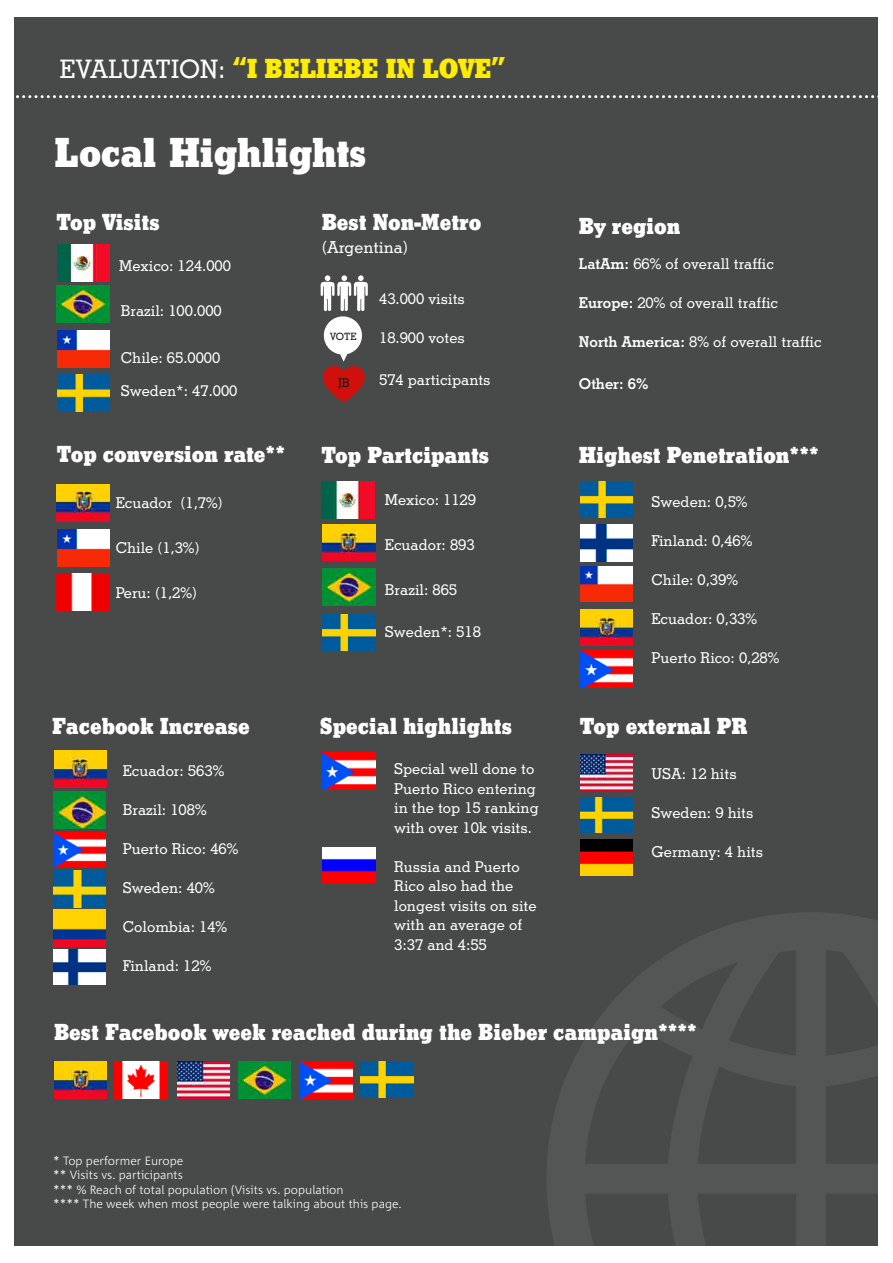
<style>
.page{position:relative;width:893px;height:1263px;background:#fff}
.page>*{position:absolute;margin:0;border:0;box-sizing:border-box;transform-origin:0 0}
.t1{font:800 40.5px "Stymie BT";color:#fff}
.t2{font:900 28.5px "Stymie T";color:#ffec00}
.t3{font:900 24px "Stymie T";color:#fff}
.t4{font:500 16.5px "Stymie BT";color:#fff}
.t5{font:500 15px/19.5px "Stymie BT";color:#fff}
.t6{font:700 15px "Stymie BT";color:#fff}
.t7{font:500 12.15px "Stymie BT";color:#15130b}
.t8{font:300 12px/14.4px "Corpid OT";color:#fff}
.t9{font:500 10.05px "Stymie BT";color:#15130b}
.s1{font-family:"Stymie BT";font-weight:500;font-size:25.5px;color:#fff}
.s2{font-weight:700}
</style>
<div class="page">
<div style="left:15px;top:17px;width:863px;height:1229px;background:#484a4a"></div>
<svg style="left:547px;top:913px;width:331px;height:333px"></svg>
<img style="left:57px;top:286px;width:52px;height:36px">
<img style="left:57px;top:245px;width:53px;height:36px">
<img style="left:57px;top:330px;width:53px;height:37px">
<img style="left:57px;top:529px;width:53px;height:37px">
<img style="left:57px;top:484px;width:52px;height:37px">
<img style="left:323px;top:614px;width:52px;height:36px">
<img style="left:322px;top:481px;width:52px;height:37px">
<img style="left:323px;top:568px;width:52px;height:37px">
<svg style="left:14px;top:95px;width:864px;height:3px"></svg>
<img style="left:57px;top:375px;width:53px;height:36px">
<svg style="left:321px;top:275px;width:47px;height:128px"></svg>
<img style="left:57px;top:574px;width:52px;height:36px">
<img style="left:323px;top:524px;width:52px;height:37px">
<img style="left:580px;top:609px;width:52px;height:37px">
<img style="left:580px;top:481px;width:52px;height:37px">
<img style="left:580px;top:566px;width:52px;height:35px">
<img style="left:580px;top:525px;width:52px;height:36px">
<img style="left:580px;top:651px;width:52px;height:37px">
<img style="left:53px;top:792px;width:53px;height:37px">
<img style="left:53px;top:833px;width:53px;height:35px">
<img style="left:53px;top:870px;width:53px;height:37px">
<img style="left:323px;top:848px;width:52px;height:35px">
<img style="left:323px;top:753px;width:52px;height:37px">
<img style="left:580px;top:755px;width:52px;height:37px">
<img style="left:580px;top:798px;width:52px;height:34px">
<img style="left:580px;top:839px;width:52px;height:37px">
<img style="left:54px;top:1062px;width:52px;height:36px">
<img style="left:115px;top:1062px;width:52px;height:36px">
<img style="left:177px;top:1062px;width:53px;height:36px">
<img style="left:238px;top:1062px;width:53px;height:36px">
<img style="left:300px;top:1062px;width:53px;height:36px">
<img style="left:361px;top:1062px;width:52px;height:36px">
<img style="left:53px;top:910px;width:53px;height:37px">
<img style="left:53px;top:949px;width:53px;height:35px">
<img style="left:54px;top:751px;width:52px;height:37px">
<h2 class="t2" style="left:60px;top:52px;width:447px"><span class="s1">Evaluation:</span> “I BELIEBE IN LOVE”</h2>
<h1 class="t1" style="left:54px;top:128px;width:314px">Local Highlights</h1>
<h3 class="t3" style="left:57px;top:208px;width:104px">Top Visits</h3>
<p class="t5" style="left:119px;top:255px;width:113px">Mexico: 124.000</p>
<p class="t5" style="left:121px;top:301px;width:103px">Brazil: 100.000</p>
<p class="t5" style="left:121px;top:348px;width:101px">Chile: 65.0000</p>
<p class="t5" style="left:121px;top:381px;width:118px">Sweden*: 47.000</p>
<h3 class="t3" style="left:322px;top:208px;width:161px">Best Non-Metro</h3>
<p class="t4" style="left:322px;top:237px;width:88px">(Argentina)</p>
<h3 class="t3" style="left:579px;top:212px;width:103px">By region</h3>
<p class="t5" style="left:579px;top:253px;width:196px"><span class="s2">LatAm:</span> 66% of overall traffic</p>
<p class="t5" style="left:579px;top:292px;width:201px"><span class="s2">Europe:</span> 20% of overall traffic</p>
<p class="t5" style="left:579px;top:331px;width:244px"><span class="s2">North America:</span> 8% of overall traffic</p>
<p class="t5" style="left:379px;top:288px;width:87px">43.000 visits</p>
<p class="t5" style="left:379px;top:327px;width:87px">18.900 votes</p>
<p class="t5" style="left:379px;top:370px;width:113px">574 participants</p>
<p class="t9" style="left:330px;top:330px;width:28px">VOTE</p>
<p class="t7" style="left:338px;top:376px;width:13px">JB</p>
<p class="t6" style="left:579px;top:374px;width:71px">Other: 6%</p>
<h3 class="t3" style="left:57px;top:440px;width:229px">Top conversion rate**</h3>
<h3 class="t3" style="left:322px;top:441px;width:169px">Top Partcipants</h3>
<p class="t5" style="left:116px;top:493px;width:109px">Ecuador (1,7%)</p>
<p class="t5" style="left:116px;top:538px;width:85px">Chile (1,3%)</p>
<p class="t5" style="left:116px;top:582px;width:83px">Peru: (1,2%)</p>
<p class="t5" style="left:385px;top:490px;width:93px">Mexico: 1129</p>
<p class="t5" style="left:385px;top:535px;width:91px">Ecuador: 893</p>
<p class="t5" style="left:385px;top:580px;width:74px">Brazil: 865</p>
<p class="t5" style="left:385px;top:622px;width:98px">Sweden*: 518</p>
<h3 class="t3" style="left:52px;top:712px;width:199px">Facebook Increase</h3>
<p class="t5" style="left:123px;top:761px;width:103px">Ecuador: 563%</p>
<p class="t5" style="left:123px;top:800px;width:86px">Brazil: 108%</p>
<p class="t5" style="left:123px;top:839px;width:117px">Puerto Rico: 46%</p>
<p class="t5" style="left:123px;top:878px;width:94px">Sweden: 40%</p>
<p class="t5" style="left:123px;top:917px;width:106px">Colombia: 14%</p>
<p class="t5" style="left:123px;top:956px;width:90px">Finland: 12%</p>
<h3 class="t3" style="left:320px;top:712px;width:194px">Special highlights</h3>
<p class="t5" style="left:394px;top:759px;width:146px">Special well done to<br>Puerto Rico entering in the top 15 ranking with over 10k visits.</p>
<p class="t5" style="left:394px;top:856px;width:144px">Russia and Puerto<br>Rico also had the longest visits on site with an average of<br>3:37 and 4:55</p>
<h3 class="t3" style="left:579px;top:441px;width:241px">Highest Penetration***</h3>
<p class="t5" style="left:651px;top:492px;width:98px">Sweden: 0,5%</p>
<p class="t5" style="left:651px;top:531px;width:103px">Finland: 0,46%</p>
<p class="t5" style="left:651px;top:570px;width:88px">Chile: 0,39%</p>
<p class="t5" style="left:651px;top:609px;width:107px">Ecuador: 0,33%</p>
<p class="t5" style="left:651px;top:648px;width:130px">Puerto Rico: 0,28%</p>
<h3 class="t3" style="left:580px;top:713px;width:169px">Top external PR</h3>
<p class="t5" style="left:651px;top:763px;width:87px">USA: 12 hits</p>
<p class="t5" style="left:651px;top:802px;width:104px">Sweden: 9 hits</p>
<p class="t5" style="left:651px;top:841px;width:113px">Germany: 4 hits</p>
<h3 class="t3" style="left:54px;top:1019px;width:644px">Best Facebook week reached during the Bieber campaign****</h3>
<p class="t8" style="left:53px;top:1153px;width:350px">* Top performer Europe<br>** Visits vs. participants<br>*** % Reach of total population (Visits vs. population<br>**** The week when most people were talking about this page.</p>
</div>
